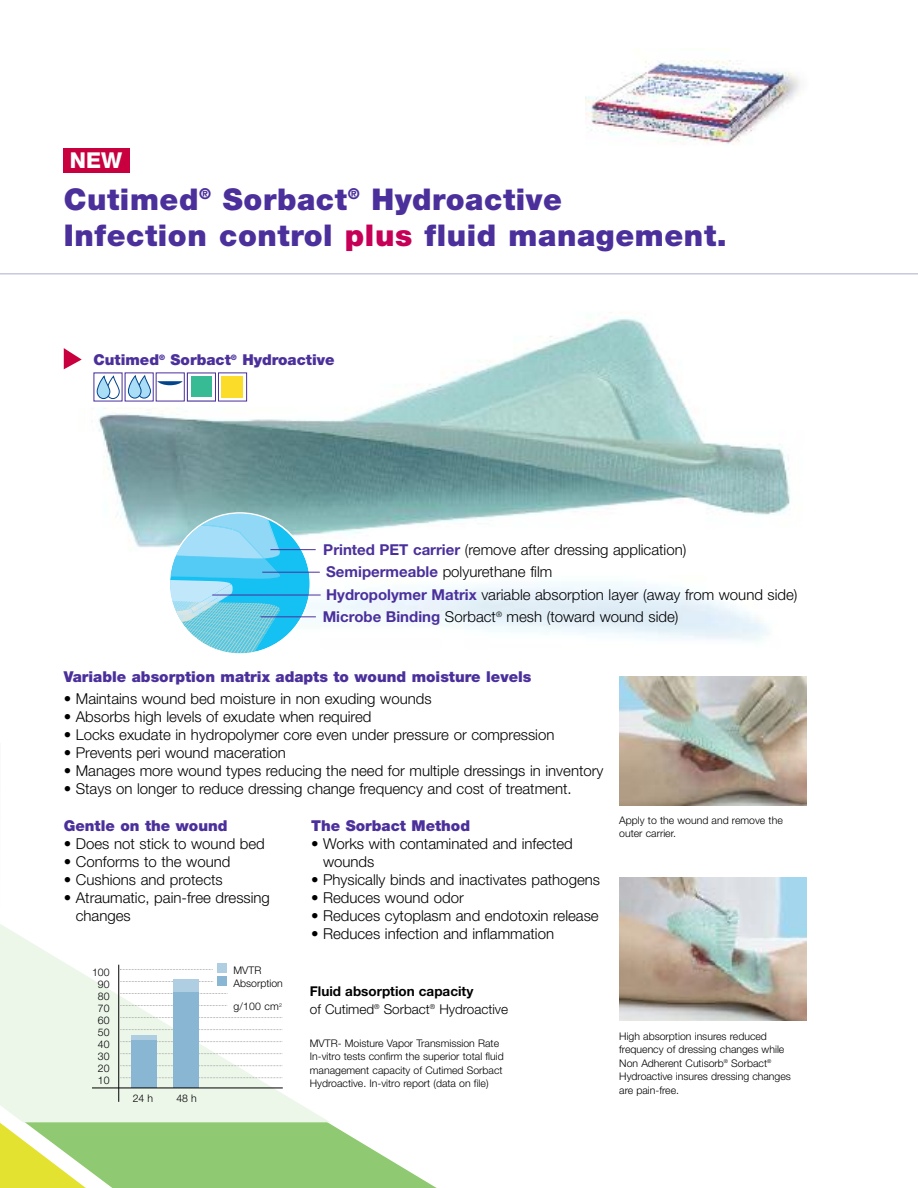
<style>
.page{position:relative;width:918px;height:1188px;background:#fff}
.page>*{position:absolute;margin:0;border:0;box-sizing:border-box;transform-origin:0 0}
.t1{font:900 30px/36px "Helvetica Neue";letter-spacing:.02em;color:#4b309c}
.t2{font:800 21.9px "Helvetica Neue";color:#fff}
.t3{font:300 15px/22.5px "Helvetica Neue";color:#000}
.t4{font:900 15px "Helvetica Neue";color:#4b309c}
.t5{font:300 13.5px/18px "Helvetica Neue";color:#000}
.t6{font:300 10.5px/13.5px "Helvetica Neue";color:#000}
.s1{color:#c70057}
.s2{font-weight:700;color:#4b309c}
.s3{font-weight:700}
</style>
<div class="page">
<img style="left:63px;top:317px;width:744px;height:485px">
<svg style="left:0;top:365px;width:459px;height:823px"></svg>
<svg style="left:2px;top:415px;width:329px;height:707px"></svg>
<svg style="left:0;top:365px;width:2px;height:757px"></svg>
<svg style="left:64px;top:348px;width:18px;height:21px"></svg>
<img style="left:619px;top:676px;width:187px;height:129px">
<img style="left:619px;top:877px;width:187px;height:143px">
<div style="left:218px;top:373px;width:29px;height:28px;border:1px solid #4b309c"></div>
<svg style="left:94px;top:373px;width:152px;height:28px"></svg>
<div style="left:191px;top:377px;width:21px;height:20px;background:#36bb95"></div>
<div style="left:187px;top:373px;width:29px;height:28px;border:1px solid #4b309c"></div>
<svg style="left:169px;top:512px;width:142px;height:143px"></svg>
<hr style="left:270px;top:549px;width:46px;height:1px;background:#4b309c">
<hr style="left:262px;top:572px;width:58px;height:1px;background:#4b309c">
<hr style="left:212px;top:595px;width:109px;height:1px;background:#4b309c">
<hr style="left:261px;top:616px;width:55px;height:1px;background:#4b309c">
<div style="left:64px;top:148px;width:66px;height:25px;background:#c8003f"></div>
<svg style="left:120px;top:1077px;width:163px;height:1px"></svg>
<svg style="left:120px;top:1053px;width:163px;height:1px"></svg>
<svg style="left:120px;top:1029px;width:163px;height:1px"></svg>
<svg style="left:120px;top:993px;width:108px;height:1px"></svg>
<svg style="left:120px;top:1017px;width:163px;height:1px"></svg>
<svg style="left:120px;top:1005px;width:108px;height:1px"></svg>
<svg style="left:120px;top:1065px;width:163px;height:1px"></svg>
<svg style="left:120px;top:1041px;width:163px;height:1px"></svg>
<svg style="left:120px;top:969px;width:93px;height:1px"></svg>
<svg style="left:120px;top:981px;width:93px;height:1px"></svg>
<hr style="left:118px;top:965px;width:1px;height:137px;background:#000">
<div style="left:131px;top:1035px;width:25px;height:53px;background:#b0cee1"></div>
<div style="left:131px;top:1040px;width:25px;height:48px;background:#89b6d3"></div>
<div style="left:173px;top:979px;width:26px;height:109px;background:#b0cee1"></div>
<div style="left:173px;top:993px;width:26px;height:95px;background:#89b6d3"></div>
<hr style="left:92px;top:1088px;width:191px;height:1px;background:#000">
<div style="left:218px;top:963px;width:9px;height:9px;background:#b0cee1"></div>
<div style="left:218px;top:976px;width:9px;height:10px;background:#89b6d3"></div>
<hr style="left:0;top:273px;width:918px;height:2px;background:#c8c9dc">
<img style="left:586px;top:48px;width:215px;height:97px">
<h2 class="t2" style="left:70px;top:153px;width:54px">NEW</h2>
<h1 class="t1" style="left:64px;top:184px;width:665px">Cutimed<sup>®</sup> Sorbact<sup>®</sup> Hydroactive<br>Infection control <span class="s1">plus</span> fluid management.</h1>
<p class="t4" style="left:94px;top:355px;width:243px">Cutimed<sup>®</sup> Sorbact<sup>®</sup> Hydroactive</p>
<p class="t3" style="left:323px;top:538px;width:476px"><span class="s2">Printed PET carrier</span> (remove after dressing application)<br><span class="s2">Semipermeable</span> polyurethane film<br><span class="s2">Hydropolymer Matrix</span> variable absorption layer (away from wound side)<br><span class="s2">Microbe Binding</span> Sorbact<sup>®</sup> mesh (toward wound side)</p>
<p class="t4" style="left:64px;top:671px;width:469px">Variable absorption matrix adapts to wound moisture levels</p>
<p class="t3" style="left:64px;top:687px;width:369px">• Maintains wound bed moisture in non exuding wounds</p>
<p class="t3" style="left:64px;top:705px;width:309px">• Absorbs high levels of exudate when required</p>
<p class="t3" style="left:64px;top:723px;width:492px">• Locks exudate in hydropolymer core even under pressure or compression</p>
<p class="t3" style="left:64px;top:741px;width:224px">• Prevents peri wound maceration</p>
<p class="t3" style="left:64px;top:759px;width:541px">• Manages more wound types reducing the need for multiple dressings in inventory</p>
<p class="t3" style="left:64px;top:777px;width:509px">• Stays on longer to reduce dressing change frequency and cost of treatment.</p>
<p class="t4" style="left:64px;top:821px;width:165px">Gentle on the wound</p>
<p class="t3" style="left:64px;top:832px;width:203px">• Does not stick to wound bed</p>
<p class="t3" style="left:64px;top:850px;width:168px">• Conforms to the wound</p>
<p class="t3" style="left:64px;top:868px;width:161px">• Cushions and protects</p>
<p class="t3" style="left:76px;top:889px;width:196px;line-height:18px;text-indent:-12px">• Atraumatic, pain-free dressing changes</p>
<p class="t4" style="left:311px;top:821px;width:161px">The Sorbact Method</p>
<p class="t3" style="left:323px;top:835px;width:251px;line-height:18px;text-indent:-12px">• Works with contaminated and infected wounds</p>
<p class="t3" style="left:311px;top:868px;width:290px">• Physically binds and inactivates pathogens</p>
<p class="t3" style="left:311px;top:886px;width:154px">• Reduces wound odor</p>
<p class="t3" style="left:311px;top:904px;width:289px">• Reduces cytoplasm and endotoxin release</p>
<p class="t3" style="left:311px;top:922px;width:245px">• Reduces infection and inflammation</p>
<p class="t6" style="left:92px;top:966px;width:19px;line-height:12px;text-align:center">100<br>90<br>80<br>70<br>60<br>50<br>40<br>30<br>20<br>10</p>
<p class="t6" style="left:133px;top:1091px;width:22px">24 h</p>
<p class="t6" style="left:176px;top:1091px;width:22px">48 h</p>
<p class="t6" style="left:234px;top:963px;width:51px">MVTR<br>Absorption</p>
<p class="t6" style="left:234px;top:1000px;width:50px">g/100 cm<sup>2</sup></p>
<p class="t5" style="left:310px;top:982px;width:200px"><span class="s3">Fluid absorption capacity<br></span>of Cutimed<sup>®</sup> Sorbact<sup>®</sup> Hydroactive</p>
<p class="t6" style="left:310px;top:1036px;width:195px">MVTR- Moisture Vapor Transmission Rate In-vitro tests confirm the superior total fluid management capacity of Cutimed Sorbact Hydroactive. In-vitro report (data on file)</p>
<p class="t6" style="left:619px;top:813px;width:165px">Apply to the wound and remove the outer carrier.</p>
<p class="t6" style="left:619px;top:1029px;width:173px">High absorption insures reduced frequency of dressing changes while<br>Non Adherent Cutisorb<sup>®</sup> Sorbact<sup>®<br></sup>Hydroactive insures dressing changes are pain-free.</p>
</div>
